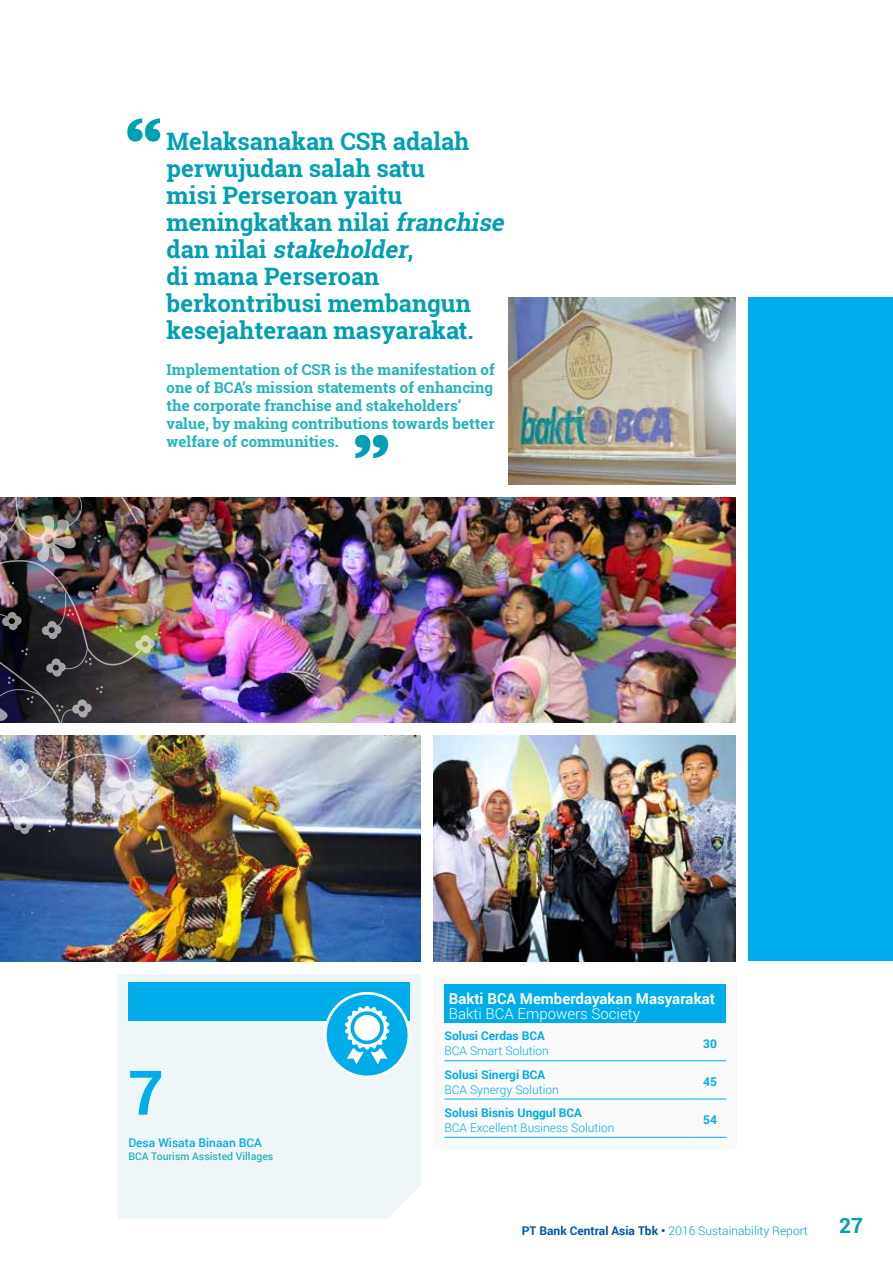
<style>
.page{position:relative;width:893px;height:1263px;background:#fff}
.page>*{position:absolute;margin:0;border:0;box-sizing:border-box;transform-origin:0 0}
.t1{font:700 61.5px "Roboto";color:#00ace9}
.t2{font:700 24px/27px "Roboto Slab";color:#009fb2}
.t3{font:700 21px "Roboto";color:#009fb2}
.t4{font:700 15px/18px "Roboto Slab";color:#22b5b7}
.t5{font:700 15px "Roboto";color:#fff}
.t6{font:300 15px "Roboto";color:#fff}
.t7{font:300 12px "Roboto";color:#00ace9}
.t8{font:700 12px "Roboto";color:#00ace9}
.t9{font:300 12px "Roboto";color:#009fb2}
.t10{font:500 12px "Roboto";color:#00ace9}
.t11{font:500 10.5px "Roboto";color:#22b5b7}
.s1{font-style:italic}
.s2{font-weight:700;color:#0056a4}
</style>
<div class="page">
<img style="left:162px;top:497px;width:574px;height:226px">
<div style="left:118px;top:974px;width:303px;height:245px;background:#eef6f8"></div>
<div style="left:128px;top:982px;width:282px;height:38px;background:#00ace9"></div>
<img style="left:509px;top:298px;width:227px;height:187px">
<img style="left:434px;top:736px;width:302px;height:225px">
<img style="left:0;top:736px;width:421px;height:225px">
<div style="left:748px;top:298px;width:145px;height:663px;background:#00ace9"></div>
<svg style="left:127px;top:118px;width:33px;height:24px"></svg>
<svg style="left:355px;top:435px;width:33px;height:23px"></svg>
<div style="left:325px;top:993px;width:84px;height:84px;background:#00ace9;border-radius:50%"></div>
<div style="left:324px;top:992px;width:86px;height:86px;border:3px solid #fff;border-radius:50%"></div>
<svg style="left:344px;top:1005px;width:46px;height:59px"></svg>
<svg style="left:0;top:857px;width:145px;height:8px"></svg>
<img style="left:0;top:497px;width:162px;height:360px">
<div style="left:434px;top:976px;width:303px;height:172px;background:#f9f9f9"></div>
<div style="left:444px;top:984px;width:282px;height:38px;background:#00ace9"></div>
<hr style="left:444px;top:1060px;width:250px;height:1px;background:#00ace9">
<hr style="left:694px;top:1060px;width:32px;height:1px;background:#00ace9">
<hr style="left:444px;top:1099px;width:250px;height:1px;background:#00ace9">
<hr style="left:694px;top:1099px;width:32px;height:1px;background:#00ace9">
<hr style="left:444px;top:1137px;width:250px;height:1px;background:#00ace9">
<hr style="left:694px;top:1137px;width:32px;height:1px;background:#00ace9">
<h2 class="t2" style="left:167px;top:127px;width:344px">Melaksanakan CSR adalah perwujudan salah satu<br>misi Perseroan yaitu meningkatkan nilai <span class="s1">franchise </span>d a n n i l a i <span class="s1">stakeholder</span>,<br>di mana Perseroan berkontribusi membangun kesejahteraan masyarakat.</h2>
<p class="t4" style="left:167px;top:360px;width:330px">Implementation of CSR is the manifestation of one of BCA’s mission statements of enhancing the corporate franchise and stakeholders’ value, by making contributions towards better welfare of communities.</p>
<h1 class="t1" style="left:128px;top:1049px;width:37px">7</h1>
<p class="t10" style="left:128px;top:1134px;width:135px">Desa Wisata Binaan BCA</p>
<p class="t11" style="left:128px;top:1148px;width:147px">BCA Tourism Assisted Villages</p>
<p class="t5" style="left:449px;top:988px;width:268px">Bakti BCA Memberdayakan Masyarakat</p>
<p class="t6" style="left:449px;top:1003px;width:193px">Bakti BCA Empowers Society</p>
<p class="t8" style="left:444px;top:1027px;width:102px">Solusi Cerdas BCA</p>
<p class="t7" style="left:444px;top:1043px;width:106px">BCA Smart Solution</p>
<p class="t8" style="left:703px;top:1035px;width:15px">30</p>
<p class="t8" style="left:444px;top:1066px;width:102px">Solusi Sinergi BCA</p>
<p class="t7" style="left:444px;top:1081px;width:116px">BCA Synergy Solution</p>
<p class="t8" style="left:444px;top:1104px;width:139px">Solusi Bisnis Unggul BCA</p>
<p class="t7" style="left:444px;top:1119px;width:172px">BCA Excellent Business Solution</p>
<p class="t8" style="left:703px;top:1073px;width:15px">45</p>
<p class="t8" style="left:703px;top:1112px;width:15px">54</p>
<p class="t9" style="left:522px;top:1222px;width:288px"><span class="s2">PT Bank Central Asia Tbk •</span> 2016 Sustainability Report</p>
<h3 class="t3" style="left:839px;top:1211px;width:26px">27</h3>
</div>
